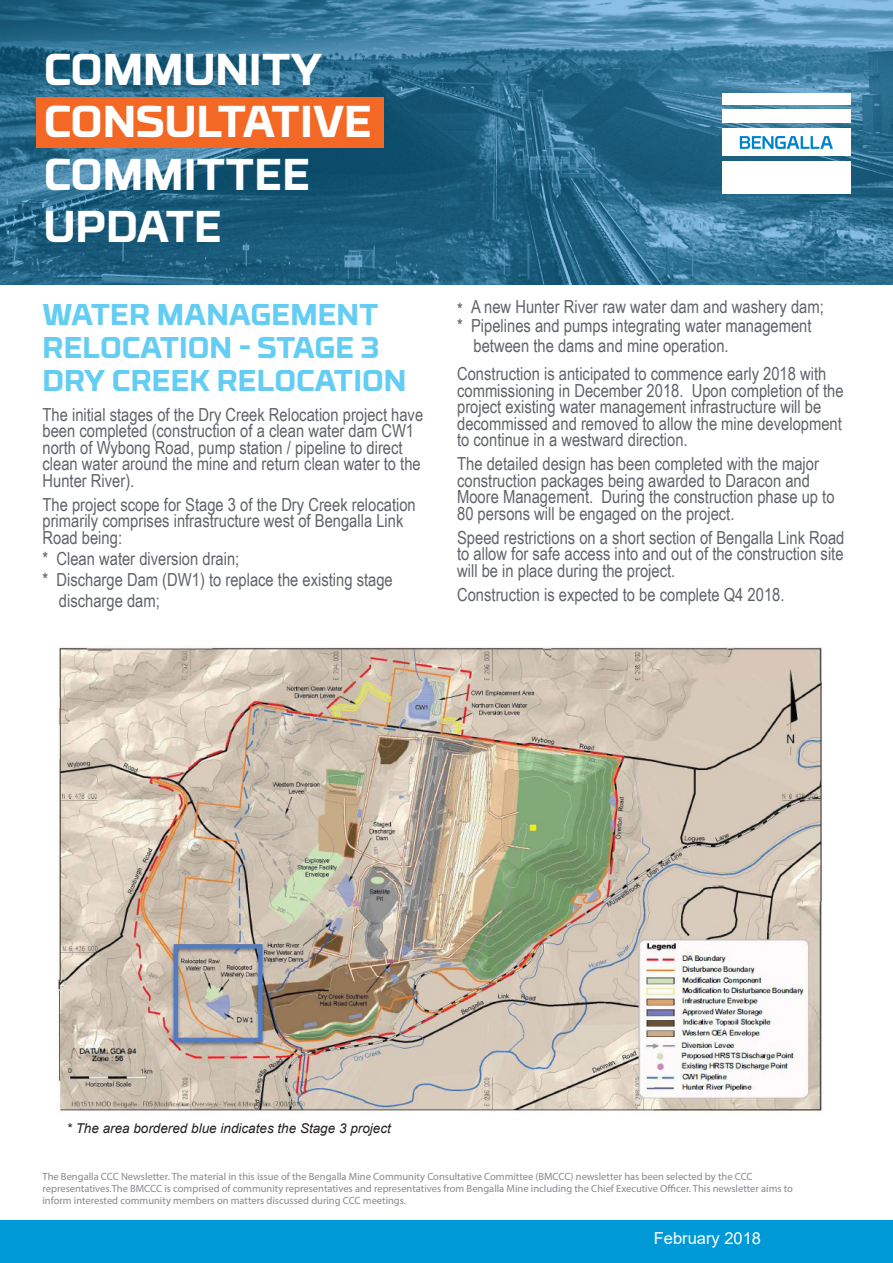
<style>
.page{position:relative;width:893px;height:1263px;background:#fff}
.page>*{position:absolute;margin:0;border:0;box-sizing:border-box;transform-origin:0 0}
.t1{font:700 44.55px/52.5px "RB No 3.1";color:#fff}
.Headlines{font:700 30px/33px "RB No 3.1";color:#63cdf3}
.t2{font:18px/16.5px "Arial Narrow";color:#5f6369}
.t3{font:16.5px "Arial";color:#fff}
.t4{font:italic 13.5px "Arial";color:#231f20}
.t5{font:10.5px/12px "Myriad Pro";color:#84888e}
</style>
<div class="page">
<div style="left:0;top:1220px;width:893px;height:43px;background:#0099d8"></div>
<img style="left:0;top:0;width:893px;height:284px">
<div style="left:36px;top:97px;width:347px;height:50px;background:#f36824"></div>
<div style="left:722px;top:94px;width:129px;height:11px;background:#fff"></div>
<div style="left:722px;top:109px;width:129px;height:14px;background:#fff"></div>
<div style="left:722px;top:129px;width:129px;height:27px;background:#fff"></div>
<div style="left:722px;top:161px;width:129px;height:33px;background:#fff"></div>
<svg style="left:740px;top:136px;width:93px;height:13px"></svg>
<img style="left:57px;top:647px;width:767px;height:465px">
<p class="t1" style="left:44px;top:39px;width:330px">COMMUNITY<br>CONSULTATIVE<br>COMMITTEE<br>UPDATE</p>
<p class="Headlines" style="left:43px;top:296px;width:365px">WATER MANAGEMENT<br>RELOCATION - STAGE 3<br>DRY CREEK RELOCATION</p>
<p class="t2" style="left:43px;top:405px;width:382px">The initial stages of the Dry Creek Relocation project have been completed (construction of a clean water dam CW1 north of Wybong Road, pump station / pipeline to direct clean water around the mine and return clean water to the Hunter River).</p>
<p class="t2" style="left:43px;top:495px;width:375px">The project scope for Stage 3 of the Dry Creek relocation primarily comprises infrastructure west of Bengalla Link<br>Road being:</p>
<p class="t2" style="left:43px;top:549px;width:198px">* Clean water diversion drain;</p>
<p class="t2" style="left:43px;top:570px;width:352px">* Discharge Dam (DW1) to replace the existing stage</p>
<p class="t2" style="left:59px;top:591px;width:102px">discharge dam;</p>
<p class="t2" style="left:457px;top:296px;width:368px;line-height:19.5px">* A new Hunter River raw water dam and washery dam; * Pipelines and pumps integrating water management</p>
<p class="t2" style="left:474px;top:337px;width:257px">between the dams and mine operation.</p>
<p class="t2" style="left:457px;top:365px;width:388px">Construction is anticipated to commence early 2018 with commissioning in December 2018. Upon completion of the project existing water management infrastructure will be decommissed and removed to allow the mine development to continue in a westward direction.</p>
<p class="t2" style="left:457px;top:455px;width:379px">The detailed design has been completed with the major construction packages being awarded to Daracon and Moore Management. During the construction phase up to 80 persons will be engaged on the project.</p>
<p class="t2" style="left:457px;top:529px;width:389px;text-align:justify">Speed restrictions on a short section of Bengalla Link Road to allow for safe access into and out of the construction site will be in place during the project.</p>
<p class="t2" style="left:457px;top:586px;width:329px">Construction is expected to be complete Q4 2018.</p>
<p class="t4" style="left:67px;top:1119px;width:326px">* The area bordered blue indicates the Stage 3 project</p>
<p class="t5" style="left:43px;top:1170px;width:752px">The Bengalla CCC Newsletter. The material in this issue of the Bengalla Mine Community Consultative Committee (BMCCC) newsletter has been selected by the CCC representatives.The BMCCC is comprised of community representatives and representatives from Bengalla Mine including the Chief Executive Officer. This newsletter aims to inform interested community members on matters discussed during CCC meetings.</p>
<p class="t3" style="left:654px;top:1227px;width:109px">February 2018</p>
</div>
